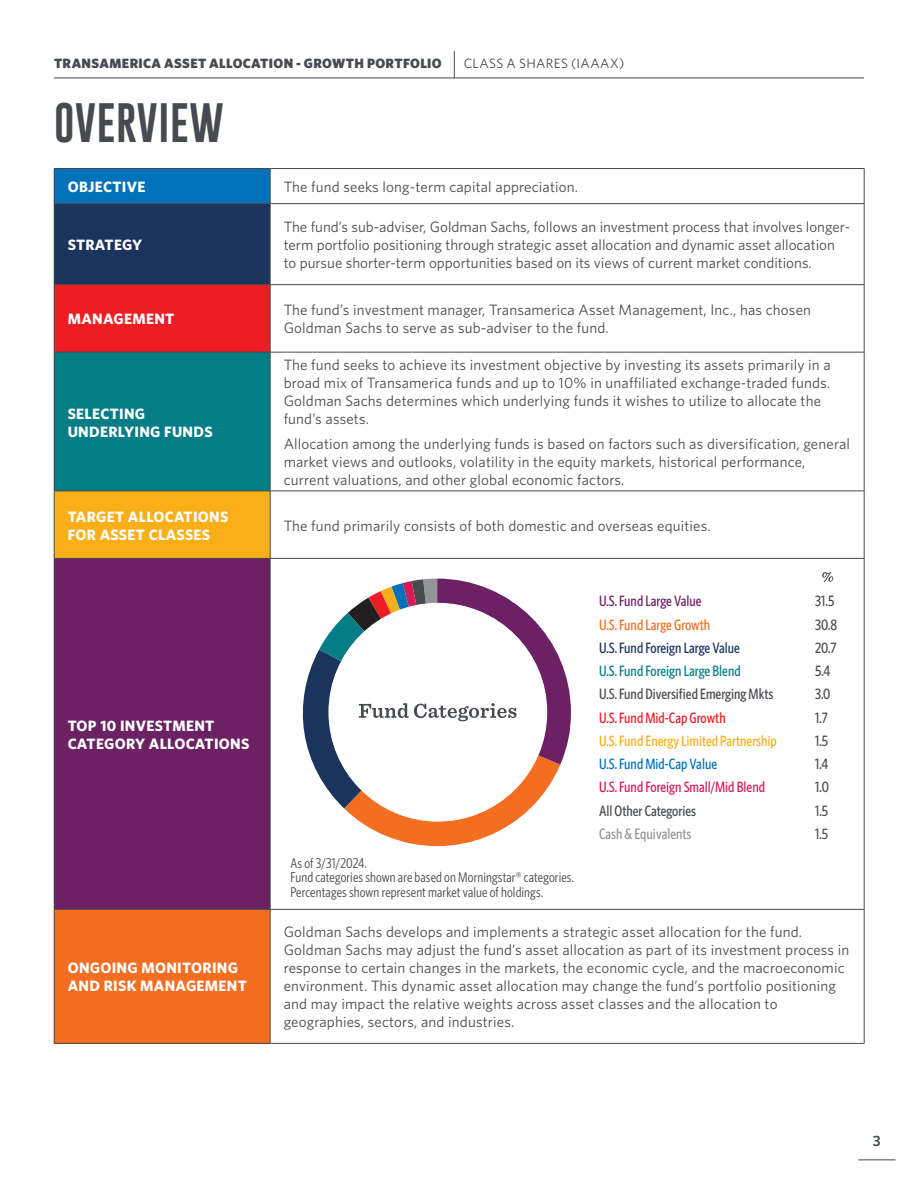
<style>
.page{position:relative;width:918px;height:1188px;background:#fff}
.page>*{position:absolute;margin:0;border:0;box-sizing:border-box;transform-origin:0 0}
.t1{font:40.5px "Gobold";letter-spacing:.02em;color:#474a4e}
.t2{font:15px/18px "Whitney";letter-spacing:.01em;color:#474a4e}
.t3{font:700 15px/18px "Whitney";letter-spacing:.02em;color:#fff}
.t4{font:500 15px "Whitney Condensed";color:#474a4e}
.t5{font:500 15px "Whitney Condensed";color:#faaf18}
.t6{font:500 15px "Whitney Condensed";color:#d51c58}
.t7{font:500 15px "Whitney Condensed";color:#1a345d}
.t8{font:500 15px "Whitney Condensed";color:#057d86}
.t9{font:500 15px "Whitney Condensed";color:#ee1d23}
.t10{font:500 15px "Whitney Condensed";color:#0072bc}
.t11{font:500 15px "Whitney Condensed";color:#f36e21}
.t12{font:500 15px "Whitney Condensed";color:#6b2164}
.t13{font:500 15px "Whitney Condensed";color:#939598}
.t14{font:600 15px "Whitney";color:#474a4e}
.t15{font:14.25px/14.2px "Whitney Condensed";letter-spacing:.01em;color:#474a4e}
.t16{font:900 13.5px "Whitney";letter-spacing:.025em;color:#474a4e}
.t17{font:13.5px "Whitney";letter-spacing:.025em;color:#474a4e}
</style>
<div class="page">
<svg style="left:454px;top:51px;width:1px;height:27px"></svg>
<hr style="left:54px;top:78px;width:810px;height:1px;background:#474a4e">
<hr style="left:858px;top:1159px;width:38px;height:1px;background:#474a4e">
<div style="left:54px;top:169px;width:216px;height:35px;background:#0072bc"></div>
<div style="left:54px;top:204px;width:216px;height:81px;background:#1a345d"></div>
<div style="left:54px;top:285px;width:216px;height:67px;background:#ee1d23"></div>
<div style="left:54px;top:352px;width:216px;height:139px;background:#057d86"></div>
<div style="left:54px;top:491px;width:216px;height:67px;background:#faaf18"></div>
<div style="left:54px;top:558px;width:216px;height:351px;background:#6b2164"></div>
<div style="left:54px;top:909px;width:216px;height:134px;background:#f36e21"></div>
<hr style="left:270px;top:169px;width:1px;height:34px;background:#474a4e">
<hr style="left:270px;top:204px;width:1px;height:80px;background:#474a4e">
<hr style="left:270px;top:285px;width:1px;height:67px;background:#474a4e">
<hr style="left:270px;top:352px;width:1px;height:139px;background:#474a4e">
<hr style="left:270px;top:491px;width:1px;height:67px;background:#474a4e">
<hr style="left:270px;top:559px;width:1px;height:350px;background:#474a4e">
<hr style="left:270px;top:910px;width:1px;height:133px;background:#474a4e">
<hr style="left:54px;top:168px;width:216px;height:1px;background:#474a4e">
<hr style="left:54px;top:169px;width:1px;height:34px;background:#474a4e">
<hr style="left:270px;top:168px;width:594px;height:1px;background:#474a4e">
<hr style="left:864px;top:169px;width:1px;height:34px;background:#474a4e">
<hr style="left:54px;top:203px;width:216px;height:1px;background:#474a4e">
<hr style="left:54px;top:204px;width:1px;height:80px;background:#474a4e">
<hr style="left:270px;top:203px;width:594px;height:1px;background:#474a4e">
<hr style="left:864px;top:204px;width:1px;height:80px;background:#474a4e">
<hr style="left:54px;top:284px;width:216px;height:1px;background:#474a4e">
<hr style="left:54px;top:285px;width:1px;height:67px;background:#474a4e">
<hr style="left:270px;top:284px;width:594px;height:1px;background:#474a4e">
<hr style="left:864px;top:285px;width:1px;height:67px;background:#474a4e">
<hr style="left:54px;top:352px;width:216px;height:1px;background:#474a4e">
<hr style="left:54px;top:352px;width:1px;height:139px;background:#474a4e">
<hr style="left:270px;top:352px;width:594px;height:1px;background:#474a4e">
<hr style="left:864px;top:352px;width:1px;height:139px;background:#474a4e">
<hr style="left:54px;top:491px;width:216px;height:1px;background:#474a4e">
<hr style="left:54px;top:491px;width:1px;height:67px;background:#474a4e">
<hr style="left:270px;top:491px;width:594px;height:1px;background:#474a4e">
<hr style="left:864px;top:491px;width:1px;height:67px;background:#474a4e">
<hr style="left:54px;top:558px;width:216px;height:1px;background:#474a4e">
<hr style="left:54px;top:559px;width:1px;height:350px;background:#474a4e">
<hr style="left:270px;top:558px;width:594px;height:1px;background:#474a4e">
<hr style="left:864px;top:559px;width:1px;height:350px;background:#474a4e">
<hr style="left:54px;top:909px;width:216px;height:1px;background:#474a4e">
<hr style="left:54px;top:910px;width:1px;height:133px;background:#474a4e">
<hr style="left:270px;top:909px;width:594px;height:1px;background:#474a4e">
<hr style="left:864px;top:910px;width:1px;height:133px;background:#474a4e">
<hr style="left:54px;top:1043px;width:216px;height:1px;background:#474a4e">
<hr style="left:270px;top:1043px;width:594px;height:1px;background:#474a4e">
<svg style="left:302px;top:579px;width:269px;height:267px"></svg>
<svg style="left:822px;top:572px;width:11px;height:10px"></svg>
<p class="t16" style="left:54px;top:54px;width:389px">TRANSAMERICA ASSET ALLOCATION - GROWTH PORTFOLIO</p>
<p class="t17" style="left:464px;top:54px;width:162px">CLASS A SHARES (IAAAX)</p>
<h1 class="t1" style="left:54px;top:97px;width:171px">OVERVIEW</h1>
<p class="t3" style="left:68px;top:178px;width:79px">OBJECTIVE</p>
<p class="t2" style="left:284px;top:178px;width:296px">The fund seeks long-term capital appreciation.</p>
<p class="t3" style="left:68px;top:236px;width:76px">STRATEGY</p>
<p class="t2" style="left:284px;top:218px;width:568px">The fund’s sub-adviser, Goldman Sachs, follows an investment process that involves longer&shy;term portfolio positioning through strategic asset allocation and dynamic asset allocation to pursue shorter-term opportunities based on its views of current market conditions.</p>
<p class="t3" style="left:68px;top:310px;width:108px">MANAGEMENT</p>
<p class="t2" style="left:284px;top:301px;width:529px">The fund’s investment manager, Transamerica Asset Management, Inc., has chosen<br>Goldman Sachs to serve as sub-adviser to the fund.</p>
<p class="t3" style="left:68px;top:404px;width:146px">SELECTING<br>UNDERLYING FUNDS</p>
<p class="t2" style="left:284px;top:356px;width:549px">The fund seeks to achieve its investment objective by investing its assets primarily in a broad mix of Transamerica funds and up to 10% in unaffiliated exchange-traded funds.<br>Goldman Sachs determines which underlying funds it wishes to utilize to allocate the fund’s assets.</p>
<p class="t2" style="left:284px;top:434px;width:568px">Allocation among the underlying funds is based on factors such as diversification, general market views and outlooks, volatility in the equity markets, historical performance, current valuations, and other global economic factors.</p>
<p class="t3" style="left:68px;top:507px;width:162px">TARGET ALLOCATIONS<br>FOR ASSET CLASSES</p>
<p class="t2" style="left:284px;top:516px;width:429px">The fund primarily consists of both domestic and overseas equities.</p>
<p class="t3" style="left:68px;top:716px;width:183px">TOP 10 INVESTMENT<br>CATEGORY ALLOCATIONS</p>
<p class="t3" style="left:68px;top:959px;width:181px">ONGOING MONITORING<br>AND RISK MANAGEMENT</p>
<p class="t15" style="left:290px;top:855px;width:285px">As of 3/31/2024.<br>Fund categories shown are based on Morningstar® categories.<br>Percentages shown represent market value of holdings.</p>
<p class="t12" style="left:599px;top:592px;width:104px">U.S. Fund Large Value</p>
<p class="t4" style="left:815px;top:592px;width:21px">31.5</p>
<p class="t11" style="left:599px;top:615px;width:113px">U.S. Fund Large Growth</p>
<p class="t4" style="left:815px;top:615px;width:24px">30.8</p>
<p class="t7" style="left:599px;top:638px;width:142px">U.S. Fund Foreign Large Value</p>
<p class="t4" style="left:815px;top:638px;width:23px">20.7</p>
<p class="t8" style="left:599px;top:661px;width:143px">U.S. Fund Foreign Large Blend</p>
<p class="t4" style="left:815px;top:661px;width:17px">5.4</p>
<p class="t4" style="left:599px;top:685px;width:176px">U.S. Fund Diversified Emerging Mkts</p>
<p class="t4" style="left:815px;top:685px;width:17px">3.0</p>
<p class="t9" style="left:599px;top:708px;width:128px">U.S. Fund Mid-Cap Growth</p>
<p class="t4" style="left:815px;top:708px;width:14px">1.7</p>
<p class="t5" style="left:599px;top:731px;width:179px">U.S. Fund Energy Limited Partnership</p>
<p class="t4" style="left:815px;top:731px;width:15px">1.5</p>
<p class="t10" style="left:599px;top:754px;width:120px">U.S. Fund Mid-Cap Value</p>
<p class="t4" style="left:815px;top:754px;width:15px">1.4</p>
<p class="t6" style="left:599px;top:778px;width:167px">U.S. Fund Foreign Small/Mid Blend</p>
<p class="t4" style="left:815px;top:778px;width:15px">1.0</p>
<p class="t4" style="left:599px;top:801px;width:99px">All Other Categories</p>
<p class="t4" style="left:815px;top:801px;width:15px">1.5</p>
<p class="t13" style="left:599px;top:824px;width:94px">Cash &amp; Equivalents</p>
<p class="t4" style="left:815px;top:824px;width:15px">1.5</p>
<p class="t2" style="left:284px;top:923px;width:567px">Goldman Sachs develops and implements a strategic asset allocation for the fund.<br>Goldman Sachs may adjust the fund’s asset allocation as part of its investment process in response to certain changes in the markets, the economic cycle, and the macroeconomic environment. This dynamic asset allocation may change the fund’s portfolio positioning and may impact the relative weights across asset classes and the allocation to geographies, sectors, and industries.</p>
<p class="t14" style="left:873px;top:1131px;width:9px">3</p>
</div>
